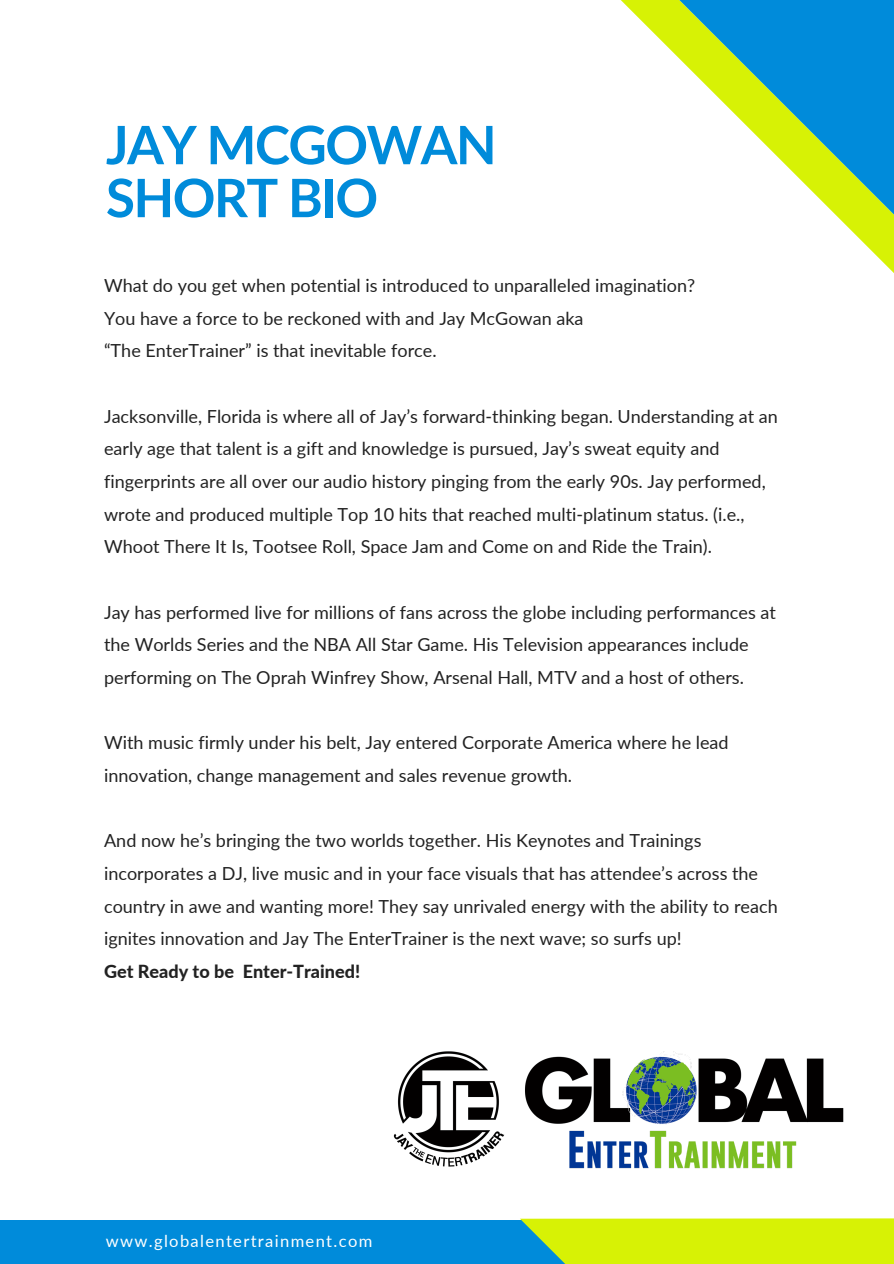
<style>
.page{position:relative;width:894px;height:1264px;background:#fff}
.page>*{position:absolute;margin:0;border:0;box-sizing:border-box;transform-origin:0 0}
.t1{font:700 52.95px/52.9px "Lato";letter-spacing:-.03em;color:#008bda}
.t2{font:18px/32.7px "Lato";color:#222}
.t3{font:800 18px "Lato";color:#222}
.t4{font:16.5px "Lato";letter-spacing:.08em;color:#fff}
</style>
<div class="page">
<div style="left:0;top:1219px;width:758px;height:44px;background:#008bda"></div>
<svg style="left:520px;top:1218px;width:373px;height:45px;background:#cbec14"></svg>
<svg style="left:621px;top:0;width:272px;height:272px"></svg>
<svg style="left:679px;top:0;width:214px;height:215px"></svg>
<img style="left:525px;top:1051px;width:319px;height:118px">
<img style="left:393px;top:1051px;width:112px;height:116px">
<h1 class="t1" style="left:106px;top:117px;width:392px">JAY MCGOWAN<br>SHORT BIO</h1>
<p class="t2" style="left:104px;top:269px;width:592px">What do you get when potential is introduced to unparalleled imagination?<br>You have a force to be reckoned with and Jay McGowan aka<br>“The EnterTrainer” is that inevitable force.</p>
<p class="t2" style="left:104px;top:399px;width:675px">Jacksonville, Florida is where all of Jay’s forward-thinking began. Understanding at an early age that talent is a gift and knowledge is pursued, Jay’s sweat equity and fingerprints are all over our audio history pinging from the early 90s. Jay performed, wrote and produced multiple Top 10 hits that reached multi-platinum status. (i.e., Whoot There It Is, Tootsee Roll, Space Jam and Come on and Ride the Train).</p>
<p class="t2" style="left:104px;top:595px;width:673px">Jay has performed live for millions of fans across the globe including performances at the Worlds Series and the NBA All Star Game. His Television appearances include performing on The Oprah Winfrey Show, Arsenal Hall, MTV and a host of others.</p>
<p class="t2" style="left:104px;top:726px;width:626px">With music firmly under his belt, Jay entered Corporate America where he lead innovation, change management and sales revenue growth.</p>
<p class="t2" style="left:104px;top:824px;width:675px">And now he’s bringing the two worlds together. His Keynotes and Trainings incorporates a DJ, live music and in your face visuals that has attendee’s across the country in awe and wanting more! They say unrivaled energy with the ability to reach ignites innovation and Jay The EnterTrainer is the next wave; so surfs up!</p>
<p class="t3" style="left:104px;top:960px;width:257px">Get Ready to be Enter-Trained!</p>
<p class="t4" style="left:106px;top:1230px;width:268px">www.globalentertrainment.com</p>
</div>
